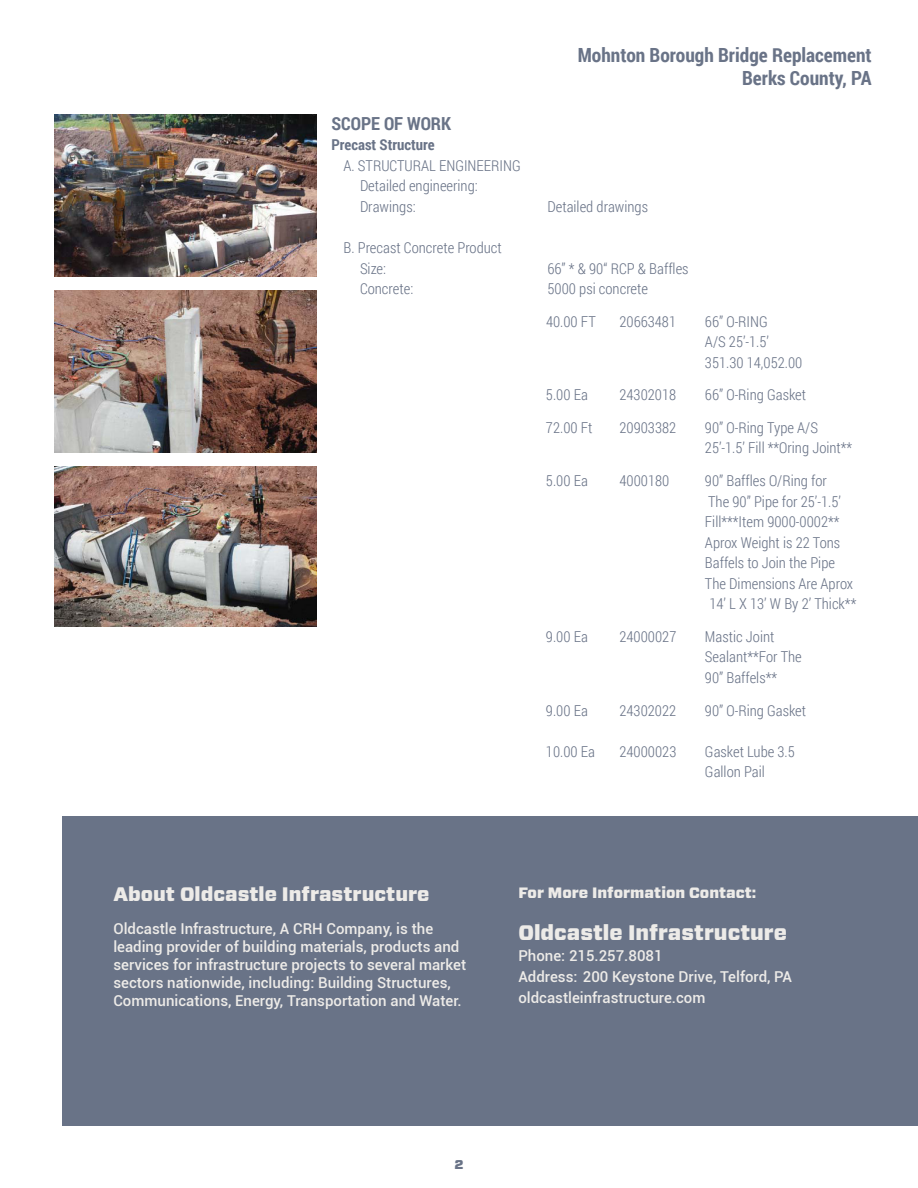
<style>
.page{position:relative;width:918px;height:1188px;background:#fff}
.page>*{position:absolute;margin:0;border:0;box-sizing:border-box;transform-origin:0 0}
.t1{font:900 21px "Forza";color:#edebe8}
.t2{font:700 19.5px/22.5px "Roboto Condensed";color:#697387;text-align:right}
.t3{font:900 19.5px "Forza";color:#edebe8}
.t4{font:700 18px "Roboto Condensed";color:#697387}
.t5{font:300 15px/20.5px "Roboto Condensed";color:#697387}
.t6{font:500 15px/18px "Roboto";color:#edebe8}
.t7{font:900 15px "Forza";color:#edebe8}
.t8{font:700 15px "Roboto Condensed";color:#697387}
.t9{font:900 12.75px "Forza";color:#697387}
</style>
<div class="page">
<img style="left:55px;top:114px;width:261px;height:163px">
<img style="left:55px;top:290px;width:261px;height:163px">
<img style="left:55px;top:466px;width:261px;height:160px">
<div style="left:63px;top:816px;width:855px;height:310px;background:#697387"></div>
<p class="t4" style="left:332px;top:111px;width:121px">SCOPE OF WORK</p>
<p class="t8" style="left:332px;top:134px;width:105px">Precast Structure</p>
<p class="t5" style="left:360px;top:155px;width:162px;text-indent:-16px">A. STRUCTURAL ENGINEERING<br>Detailed engineering:<br>Drawings:</p>
<p class="t5" style="left:360px;top:237px;width:143px;text-indent:-16px">B. Precast Concrete Product<br>Size:</p>
<h2 class="t2" style="left:578px;top:43px;width:295px">Mohnton Borough Bridge Replacement<br>Berks County, PA</h2>
<p class="t5" style="left:548px;top:196px;width:102px">Detailed drawings</p>
<p class="t5" style="left:548px;top:258px;width:143px">66” * &amp; 90“ RCP &amp; Baffles</p>
<p class="t5" style="left:360px;top:278px;width:55px">Concrete:</p>
<p class="t5" style="left:546px;top:272px;width:104px;line-height:32.5px">5000 psi concrete<br>40.00 FT</p>
<p class="t5" style="left:620px;top:311px;width:58px">20663481</p>
<p class="t5" style="left:705px;top:311px;width:99px">66” O-RING<br>A/S 25’-1.5’<br>351.30 14,052.00</p>
<h2 class="t3" style="left:113px;top:881px;width:318px">About Oldcastle Infrastructure</h2>
<p class="t6" style="left:113px;top:919px;width:354px">Oldcastle Infrastructure, A CRH Company, is the leading provider of building materials, products and services for infrastructure projects to several market sectors nationwide, including: Building Structures, Communications, Energy, Transportation and Water.</p>
<p class="t5" style="left:546px;top:384px;width:44px">5.00 Ea</p>
<p class="t5" style="left:619px;top:384px;width:58px">24302018</p>
<p class="t5" style="left:705px;top:384px;width:103px">66” O-Ring Gasket</p>
<p class="t5" style="left:546px;top:417px;width:48px">72.00 Ft</p>
<p class="t5" style="left:619px;top:417px;width:58px">20903382</p>
<p class="t5" style="left:705px;top:417px;width:149px">90” O-Ring Type A/S<br>25’-1.5’ Fill **Oring Joint**</p>
<p class="t5" style="left:546px;top:470px;width:44px">5.00 Ea</p>
<p class="t5" style="left:619px;top:470px;width:51px">4000180</p>
<p class="t5" style="left:705px;top:470px;width:123px">90” Baffles O/Ring for</p>
<p class="t5" style="left:708px;top:490px;width:134px">The 90” Pipe for 25’-1.5’</p>
<p class="t5" style="left:705px;top:511px;width:136px">Fill***Item 9000-0002**</p>
<p class="t5" style="left:705px;top:532px;width:137px">Aprox Weight is 22 Tons</p>
<p class="t5" style="left:705px;top:552px;width:132px">Baffels to Join the Pipe</p>
<p class="t5" style="left:705px;top:573px;width:150px">The Dimensions Are Aprox</p>
<p class="t5" style="left:709px;top:593px;width:148px">14’ L X 13’ W By 2’ Thick**</p>
<p class="t5" style="left:546px;top:626px;width:44px">9.00 Ea</p>
<p class="t5" style="left:619px;top:626px;width:58px">24000027</p>
<p class="t5" style="left:705px;top:626px;width:98px">Mastic Joint<br>Sealant**For The<br>90” Baffels**</p>
<p class="t5" style="left:546px;top:699px;width:44px">9.00 Ea</p>
<p class="t5" style="left:619px;top:699px;width:58px">24302022</p>
<p class="t5" style="left:705px;top:699px;width:103px">90” O-Ring Gasket</p>
<p class="t5" style="left:546px;top:741px;width:51px">10.00 Ea</p>
<p class="t5" style="left:619px;top:741px;width:58px">24000023</p>
<p class="t5" style="left:705px;top:741px;width:91px">Gasket Lube 3.5<br>Gallon Pail</p>
<p class="t7" style="left:518px;top:882px;width:239px">For More Information Contact:</p>
<h1 class="t1" style="left:518px;top:918px;width:270px">Oldcastle Infrastructure</h1>
<p class="t6" style="left:518px;top:944px;width:275px;line-height:21px">Phone: 215.257.8081<br>Address: 200 Keystone Drive, Telford, PA oldcastleinfrastructure.com</p>
<p class="t9" style="left:454px;top:1156px;width:11px">2</p>
</div>
